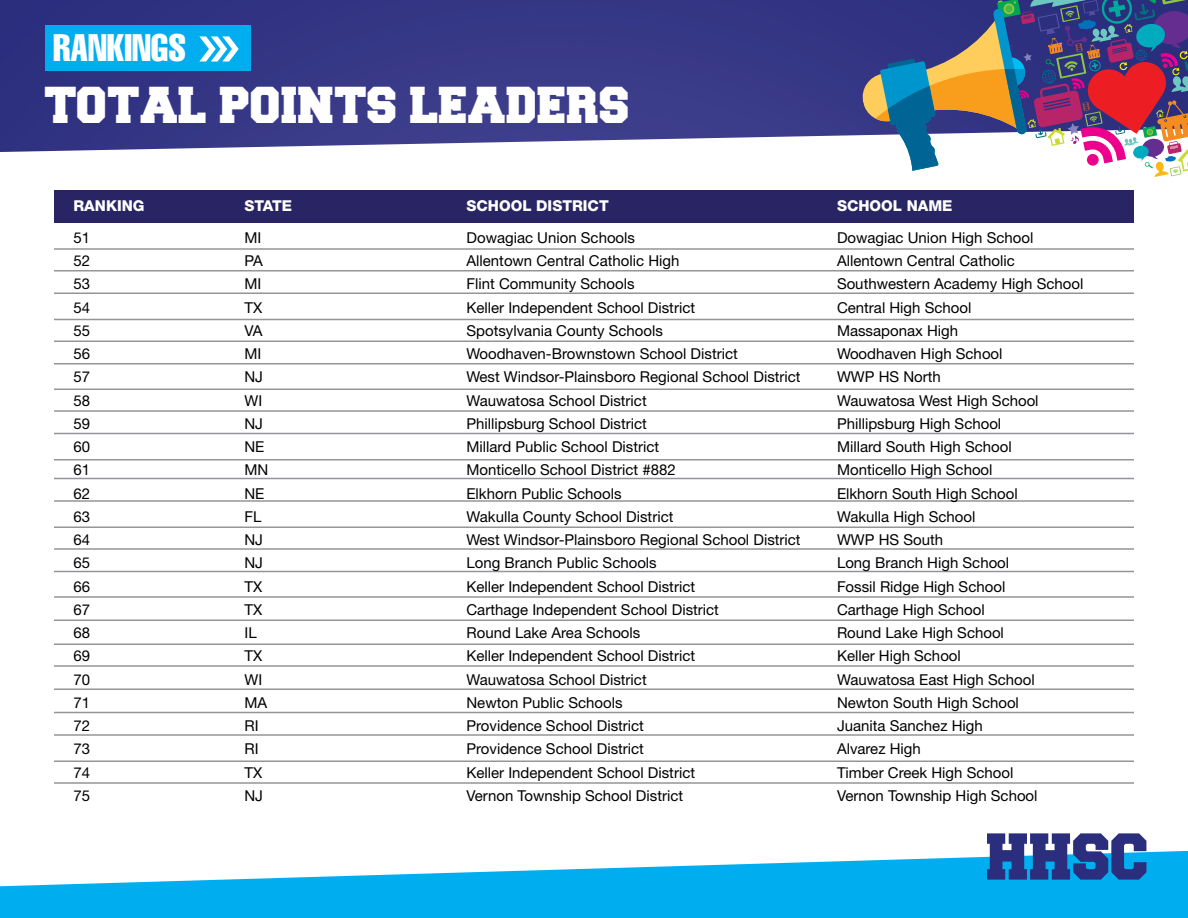
<style>
.page{position:relative;width:1188px;height:918px;background:#fff}
.page>*{position:absolute;margin:0;border:0;box-sizing:border-box;transform-origin:0 0}
.t1{font:55.5px "Freshman";color:#2b2e7d}
.t2{font:43.8px "Freshman";color:#fff}
.t3{font:extra-condensed 37.65px "Helvetica";color:#fff}
.t4{font:15px/23.2px "Helvetica Neue";color:#000}
.t5{font:800 15px "Helvetica Neue";color:#fff}
</style>
<div class="page">
<img style="left:0;top:0;width:860px;height:152px">
<svg style="left:0;top:851px;width:1188px;height:67px;fill:#00aeef"></svg>
<div style="left:45px;top:25px;width:206px;height:45px;background:#00aeef"></div>
<svg style="left:199px;top:36px;width:40px;height:26px"></svg>
<div style="left:54px;top:190px;width:1080px;height:34px;background:#292565"></div>
<hr style="left:54px;top:248px;width:1080px;height:2px;background:#939598">
<hr style="left:54px;top:459px;width:1080px;height:1px;background:#939598">
<hr style="left:54px;top:688px;width:1080px;height:2px;background:#939598">
<hr style="left:54px;top:665px;width:1080px;height:2px;background:#939598">
<hr style="left:54px;top:319px;width:1080px;height:1px;background:#939598">
<hr style="left:54px;top:526px;width:1080px;height:2px;background:#939598">
<hr style="left:54px;top:760px;width:1080px;height:2px;background:#939598">
<hr style="left:54px;top:388px;width:1080px;height:2px;background:#939598">
<hr style="left:54px;top:596px;width:1080px;height:2px;background:#939598">
<hr style="left:54px;top:270px;width:1080px;height:2px;background:#939598">
<hr style="left:54px;top:478px;width:1080px;height:1px;background:#939598">
<hr style="left:54px;top:712px;width:1080px;height:1px;background:#939598">
<hr style="left:54px;top:340px;width:1080px;height:2px;background:#939598">
<hr style="left:54px;top:548px;width:1080px;height:2px;background:#939598">
<hr style="left:54px;top:782px;width:1080px;height:2px;background:#939598">
<hr style="left:54px;top:410px;width:1080px;height:2px;background:#939598">
<hr style="left:54px;top:620px;width:1080px;height:1px;background:#939598">
<hr style="left:54px;top:292px;width:1080px;height:2px;background:#939598">
<hr style="left:54px;top:500px;width:1080px;height:2px;background:#939598">
<hr style="left:54px;top:734px;width:1080px;height:2px;background:#939598">
<hr style="left:54px;top:363px;width:1080px;height:1px;background:#939598">
<hr style="left:54px;top:571px;width:1080px;height:1px;background:#939598">
<hr style="left:54px;top:433px;width:1080px;height:1px;background:#939598">
<hr style="left:54px;top:644px;width:1080px;height:1px;background:#939598">
<svg style="left:860px;top:0;width:328px;height:177px"></svg>
<h3 class="t3" style="left:53px;top:24px;width:134px">RANKINGS</h3>
<h2 class="t2" style="left:45px;top:85px;width:587px">TOTAL POINTS LEADERS</h2>
<p class="t5" style="left:74px;top:197px;width:73px">RANKING</p>
<p class="t4" style="left:74px;top:226px;width:18px;text-align:justify">51<br>52<br>53<br>54<br>55<br>56<br>57<br>58<br>59<br>60<br>61<br>62<br>63<br>64<br>65<br>66<br>67<br>68<br>69<br>70<br>71<br>72<br>73<br>74<br>75</p>
<p class="t5" style="left:244px;top:197px;width:49px">STATE</p>
<p class="t4" style="left:244px;top:226px;width:25px">MI<br>PA<br>MI<br>TX<br>VA<br>MI<br>NJ<br>WI<br>NJ<br>NE<br>MN<br>NE<br>FL<br>NJ<br>NJ<br>TX<br>TX<br>IL<br>TX<br>WI<br>MA<br>RI<br>RI<br>TX<br>NJ</p>
<p class="t5" style="left:466px;top:197px;width:144px">SCHOOL DISTRICT</p>
<p class="t4" style="left:466px;top:226px;width:336px">Dowagiac Union Schools<br>Allentown Central Catholic High<br>Flint Community Schools<br>Keller Independent School District<br>Spotsylvania County Schools<br>Woodhaven-Brownstown School District<br>West Windsor-Plainsboro Regional School District<br>Wauwatosa School District<br>Phillipsburg School District<br>Millard Public School District<br>Monticello School District #882<br>Elkhorn Public Schools<br>Wakulla County School District<br>West Windsor-Plainsboro Regional School District<br>Long Branch Public Schools<br>Keller Independent School District<br>Carthage Independent School District<br>Round Lake Area Schools<br>Keller Independent School District<br>Wauwatosa School District<br>Newton Public Schools<br>Providence School District<br>Providence School District<br>Keller Independent School District<br>Vernon Township School District</p>
<p class="t5" style="left:837px;top:197px;width:117px">SCHOOL NAME</p>
<p class="t4" style="left:837px;top:226px;width:248px">Dowagiac Union High School<br>Allentown Central Catholic<br>Southwestern Academy High School<br>Central High School<br>Massaponax High<br>Woodhaven High School<br>WWP HS North<br>Wauwatosa West High School<br>Phillipsburg High School<br>Millard South High School<br>Monticello High School<br>Elkhorn South High School<br>Wakulla High School<br>WWP HS South<br>Long Branch High School<br>Fossil Ridge High School<br>Carthage High School<br>Round Lake High School<br>Keller High School<br>Wauwatosa East High School<br>Newton South High School<br>Juanita Sanchez High<br>Alvarez High<br>Timber Creek High School<br>Vernon Township High School</p>
<h1 class="t1" style="left:987px;top:832px;width:164px">HHSC</h1>
</div>
